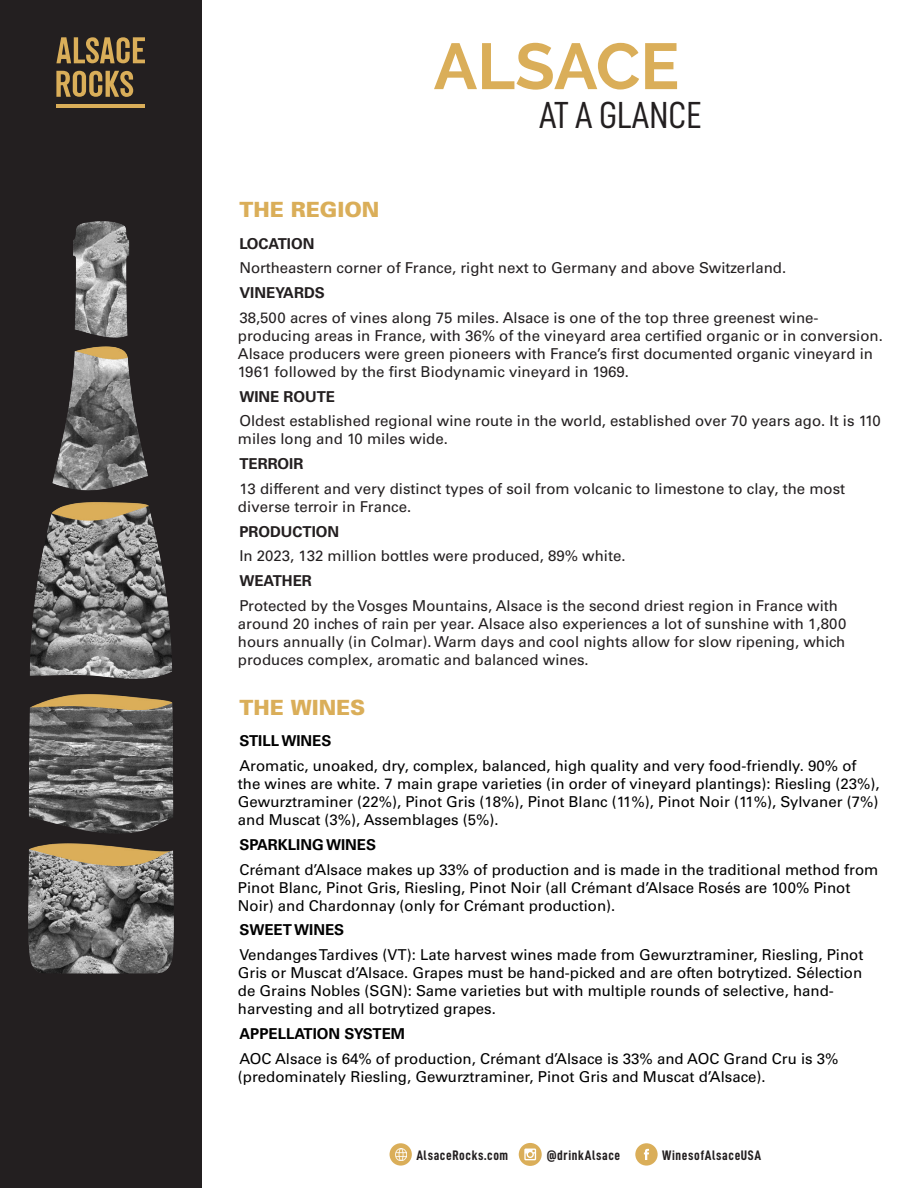
<style>
.page{position:relative;width:918px;height:1188px;background:#fff}
.page>*{position:absolute;margin:0;border:0;box-sizing:border-box;transform-origin:0 0}
.t1{font:700 64.8px "Raleway";color:#daae59}
.t2{font:37.8px "D DIN Condensed";color:#231f20}
.t3{font:900 21px "Univers";color:#daae59}
.t4{font:15px/18px "Univers";color:#000}
.t5{font:15px/18px "Univers";color:#231f20}
.t6{font:700 15px "Univers";color:#000}
.t7{font:700 15px "Univers";color:#231f20}
.t8{font:13.8px "D DIN Condensed Bold";letter-spacing:.04em;color:#231f20}
</style>
<div class="page">
<div style="left:0;top:0;width:202px;height:1188px;background:#231f20"></div>
<img style="left:28px;top:221px;width:146px;height:753px">
<hr style="left:56px;top:104px;width:89px;height:4px;background:#daae59">
<svg style="left:56px;top:37px;width:89px;height:26px"></svg>
<svg style="left:56px;top:71px;width:77px;height:26px"></svg>
<svg style="left:635px;top:1143px;width:23px;height:23px"></svg>
<svg style="left:519px;top:1143px;width:23px;height:23px"></svg>
<svg style="left:390px;top:1143px;width:22px;height:23px"></svg>
<svg style="left:395px;top:1149px;width:11px;height:11px"></svg>
<p class="t1" style="left:434px;top:29px;width:247px">ALSACE</p>
<p class="t2" style="left:539px;top:94px;width:164px">AT A GLANCE</p>
<p class="t3" style="left:239px;top:197px;width:141px">THE REGION</p>
<p class="t7" style="left:239px;top:235px;width:77px">LOCATION</p>
<p class="t5" style="left:239px;top:259px;width:548px">Northeastern corner of France, right next to Germany and above Switzerland.</p>
<p class="t7" style="left:239px;top:284px;width:87px">VINEYARDS</p>
<p class="t5" style="left:238px;top:309px;width:647px">38,500 acres of vines along 75 miles. Alsace is one of the top three greenest wine&shy;producing areas in France, with 36% of the vineyard area certified organic or in conversion.<br>Alsace producers were green pioneers with France’s first documented organic vineyard in 1961 followed by the first Biodynamic vineyard in 1969.</p>
<p class="t7" style="left:239px;top:388px;width:97px">WINE ROUTE</p>
<p class="t5" style="left:238px;top:412px;width:645px">Oldest established regional wine route in the world, established over 70 years ago. It is 110 miles long and 10 miles wide.</p>
<p class="t7" style="left:239px;top:455px;width:66px">TERROIR</p>
<p class="t5" style="left:238px;top:480px;width:609px">13 different and very distinct types of soil from volcanic to limestone to clay, the most diverse terroir in France.</p>
<p class="t7" style="left:239px;top:523px;width:101px">PRODUCTION</p>
<p class="t5" style="left:239px;top:547px;width:388px">In 2023, 132 million bottles were produced, 89% white.</p>
<p class="t7" style="left:239px;top:572px;width:74px">WEATHER</p>
<p class="t5" style="left:238px;top:597px;width:610px">Protected by the Vosges Mountains, Alsace is the second driest region in France with around 20 inches of rain per year. Alsace also experiences a lot of sunshine with 1,800 hours annually (in Colmar). Warm days and cool nights allow for slow ripening, which produces complex, aromatic and balanced wines.</p>
<p class="t3" style="left:239px;top:694px;width:127px">THE WINES</p>
<p class="t6" style="left:239px;top:732px;width:94px">STILL WINES</p>
<p class="t4" style="left:238px;top:757px;width:643px">Aromatic, unoaked, dry, complex, balanced, high quality and very food-friendly. 90% of the wines are white. 7 main grape varieties (in order of vineyard plantings): Riesling (23%), Gewurztraminer (22%), Pinot Gris (18%), Pinot Blanc (11%), Pinot Noir (11%), Sylvaner (7%) and Muscat (3%), Assemblages (5%).</p>
<p class="t6" style="left:239px;top:836px;width:138px">SPARKLING WINES</p>
<p class="t4" style="left:238px;top:860px;width:642px">Crémant d’Alsace makes up 33% of production and is made in the traditional method from<br>Pinot Blanc, Pinot Gris, Riesling, Pinot Noir (all Crémant d’Alsace Rosés are 100% Pinot<br>Noir) and Chardonnay (only for Crémant production).</p>
<p class="t6" style="left:239px;top:921px;width:106px">SWEET WINES</p>
<p class="t4" style="left:238px;top:946px;width:627px">Vendanges Tardives (VT): Late harvest wines made from Gewurztraminer, Riesling, Pinot Gris or Muscat d’Alsace. Grapes must be hand-picked and are often botrytized. Sélection de Grains Nobles (SGN): Same varieties but with multiple rounds of selective, hand&shy;harvesting and all botrytized grapes.</p>
<p class="t6" style="left:239px;top:1025px;width:167px">APPELLATION SYSTEM</p>
<p class="t4" style="left:238px;top:1049px;width:602px">AOC Alsace is 64% of production, Crémant d’Alsace is 33% and AOC Grand Cru is 3% (predominately Riesling, Gewurztraminer, Pinot Gris and Muscat d’Alsace).</p>
<p class="t8" style="left:416px;top:1148px;width:93px">AlsaceRocks.com</p>
<p class="t8" style="left:547px;top:1148px;width:75px">@drinkAlsace</p>
<p class="t8" style="left:662px;top:1148px;width:101px">WinesofAlsaceUSA</p>
</div>
